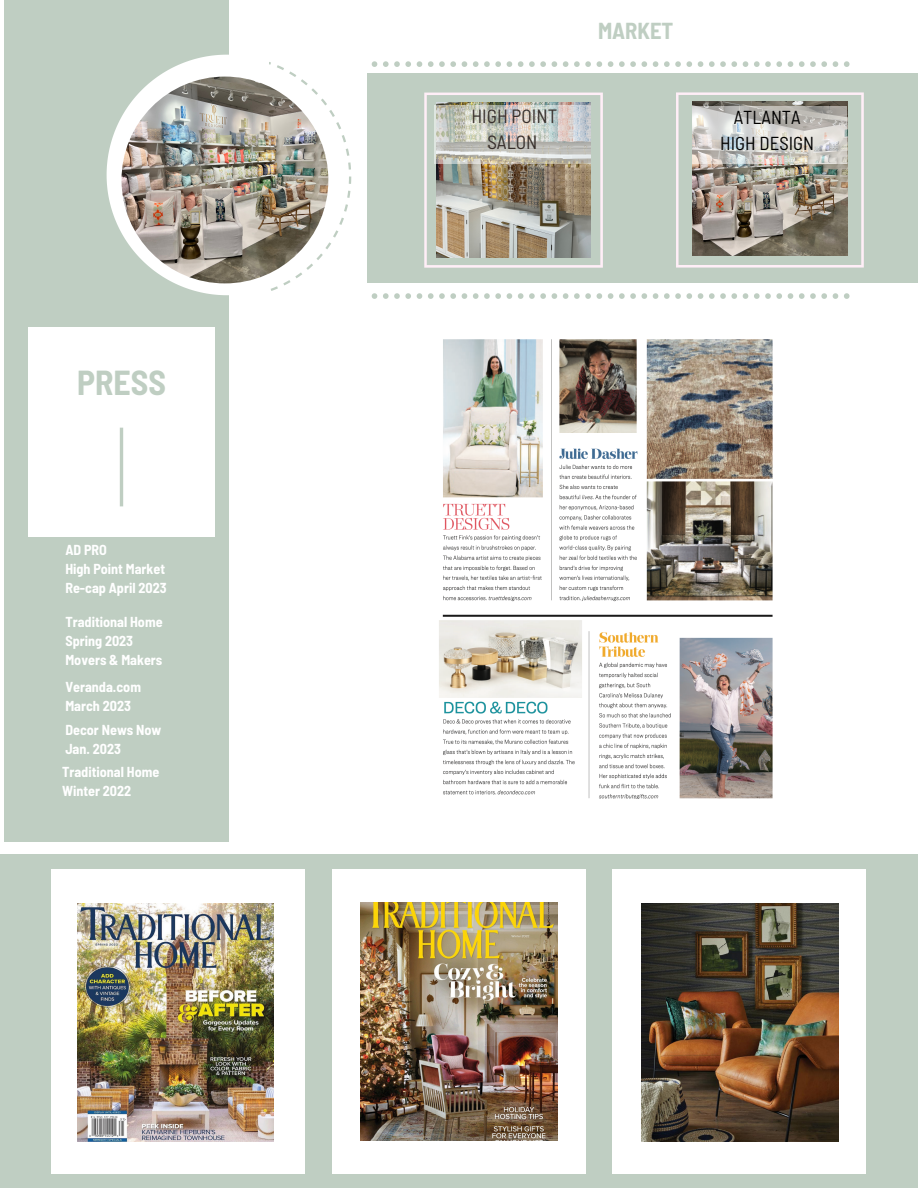
<style>
.page{position:relative;width:918px;height:1188px;background:#fff}
.page>*{position:absolute;margin:0;border:0;box-sizing:border-box;transform-origin:0 0}
.t1{font:700 semi-condensed 33.9px "Barlow";color:#bfcec2}
.t2{font:700 semi-condensed 22.5px "Barlow";color:#bfcec2}
.t3{font:semi-condensed 19.2px "Barlow";color:#372f2c}
.t4{font:semi-condensed 18.75px "Barlow";color:#000}
.t5{font:700 semi-condensed 14.1px/19.2px "Barlow";color:#fff}
</style>
<div class="page">
<div style="left:4px;top:0;width:225px;height:842px;background:#bfcec2"></div>
<svg style="left:107px;top:55px;width:163px;height:240px;fill:#fff"></svg>
<img style="left:122px;top:77px;width:206px;height:206px;border-radius:50%">
<div style="left:28px;top:327px;width:187px;height:210px;background:#fff"></div>
<div style="left:368px;top:74px;width:550px;height:209px;background:#bfcec2"></div>
<svg style="left:424px;top:93px;width:179px;height:175px"></svg>
<img style="left:436px;top:103px;width:155px;height:154px">
<svg style="left:676px;top:92px;width:188px;height:176px"></svg>
<img style="left:693px;top:101px;width:154px;height:155px">
<img style="left:270px;top:62px;width:81px;height:229px">
<svg style="left:372px;top:293px;width:478px;height:6px"></svg>
<svg style="left:372px;top:61px;width:478px;height:6px"></svg>
<hr style="left:120px;top:428px;width:3px;height:78px;background:#bfcec2">
<svg style="left:693px;top:106px;width:154px;height:58px;background:#cccac7"></svg>
<svg style="left:434px;top:106px;width:157px;height:58px"></svg>
<div style="left:0;top:854px;width:918px;height:334px;background:#bfcec2"></div>
<div style="left:51px;top:869px;width:254px;height:305px;background:#fff"></div>
<img style="left:439px;top:340px;width:334px;height:458px">
<div style="left:332px;top:869px;width:254px;height:305px;background:#fff"></div>
<div style="left:612px;top:869px;width:254px;height:305px;background:#fff"></div>
<img style="left:361px;top:903px;width:196px;height:237px">
<img style="left:77px;top:904px;width:197px;height:237px">
<img style="left:642px;top:904px;width:196px;height:237px">
<p class="t1" style="left:77px;top:361px;width:90px">PRESS</p>
<p class="t5" style="left:65px;top:540px;width:43px">AD PRO</p>
<p class="t5" style="left:65px;top:559px;width:103px">High Point Market<br>Re-cap April 2023</p>
<p class="t5" style="left:65px;top:612px;width:99px">Traditional Home</p>
<p class="t5" style="left:65px;top:631px;width:69px">Spring 2023</p>
<p class="t5" style="left:65px;top:650px;width:99px">Movers &amp; Makers</p>
<p class="t5" style="left:65px;top:677px;width:77px">Veranda.com</p>
<p class="t5" style="left:65px;top:696px;width:67px">March 2023</p>
<p class="t5" style="left:65px;top:719px;width:98px">Decor News Now</p>
<p class="t5" style="left:65px;top:738px;width:57px">Jan. 2023</p>
<p class="t5" style="left:62px;top:762px;width:99px">Traditional Home</p>
<p class="t5" style="left:62px;top:781px;width:71px">Winter 2022</p>
<p class="t3" style="left:471px;top:104px;width:87px">HIGH POINT</p>
<p class="t3" style="left:487px;top:129px;width:52px">SALON</p>
<p class="t2" style="left:598px;top:16px;width:77px">MARKET</p>
<p class="t4" style="left:734px;top:105px;width:69px">ATLANTA</p>
<p class="t4" style="left:720px;top:132px;width:95px">HIGH DESIGN</p>
</div>
